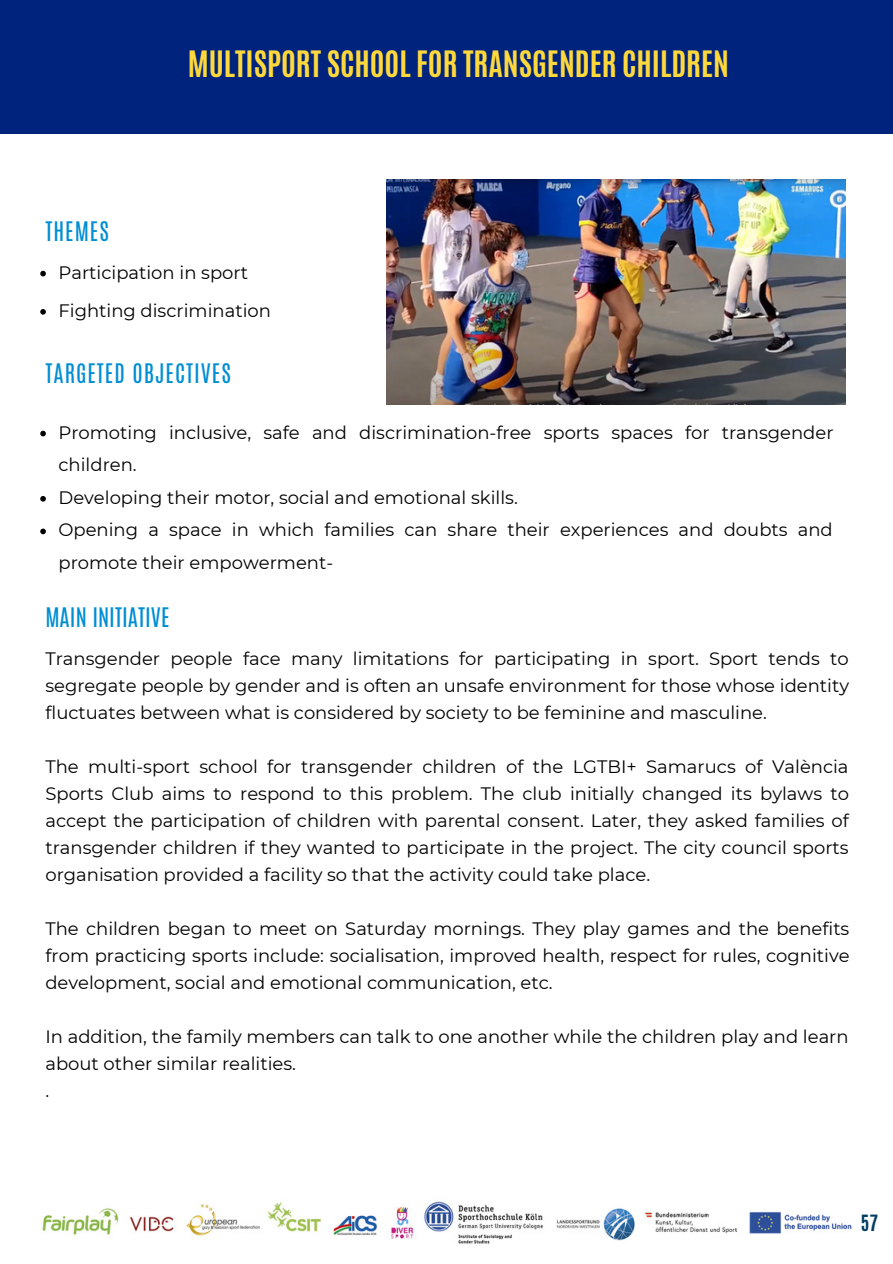
<style>
.page{position:relative;width:893px;height:1264px;background:#fff}
.page>*{position:absolute;margin:0;border:0;box-sizing:border-box;transform-origin:0 0}
.t1{font:700 30.3px "Antonio";color:#ffd93b}
.t2{font:22.5px "Antonio";letter-spacing:.045em;color:#008ed4}
.t3{font:22.5px "Antonio";color:#008ed4}
.t4{font:700 18.75px "Antonio";color:#003d62}
.t5{font:18px/27px "Montserrat";color:#000;text-align:justify}
</style>
<div class="page">
<div style="left:0;top:0;width:892px;height:133px;background:#00247d"></div>
<img style="left:387px;top:179px;width:458px;height:225px">
<svg style="left:40px;top:271px;width:6px;height:5px"></svg>
<svg style="left:40px;top:309px;width:6px;height:6px"></svg>
<svg style="left:40px;top:431px;width:6px;height:5px"></svg>
<svg style="left:40px;top:496px;width:6px;height:5px"></svg>
<svg style="left:40px;top:528px;width:6px;height:6px"></svg>
<img style="left:42px;top:1201px;width:810px;height:43px">
<p class="t1" style="left:188px;top:43px;width:542px">MULTISPORT SCHOOL FOR TRANSGENDER CHILDREN</p>
<p class="t2" style="left:45px;top:215px;width:65px">THEMES</p>
<p class="t5" style="left:58px;top:259px;width:191px">Participation in sport</p>
<p class="t5" style="left:58px;top:297px;width:214px">Fighting discrimination</p>
<p class="t2" style="left:45px;top:357px;width:187px">TARGETED OBJECTIVES</p>
<p class="t5" style="left:58px;top:416px;width:776px;line-height:32.5px">Promoting inclusive, safe and discrimination-free sports spaces for transgender children.</p>
<p class="t5" style="left:58px;top:484px;width:461px">Developing their motor, social and emotional skills.</p>
<p class="t5" style="left:58px;top:513px;width:775px;line-height:32.5px">Opening a space in which families can share their experiences and doubts and promote their empowerment-</p>
<p class="t3" style="left:45px;top:601px;width:125px">MAIN INITIATIVE</p>
<p class="t5" style="left:45px;top:644px;width:805px">Transgender people face many limitations for participating in sport. Sport tends to segregate people by gender and is often an unsafe environment for those whose identity fluctuates between what is considered by society to be feminine and masculine.</p>
<p class="t5" style="left:45px;top:752px;width:805px">The multi-sport school for transgender children of the LGTBI+ Samarucs of València Sports Club aims to respond to this problem. The club initially changed its bylaws to accept the participation of children with parental consent. Later, they asked families of transgender children if they wanted to participate in the project. The city council sports organisation provided a facility so that the activity could take place.</p>
<p class="t5" style="left:45px;top:914px;width:805px">The children began to meet on Saturday mornings. They play games and the benefits from practicing sports include: socialisation, improved health, respect for rules, cognitive development, social and emotional communication, etc.</p>
<p class="t5" style="left:45px;top:1022px;width:804px">In addition, the family members can talk to one another while the children play and learn about other similar realities.</p>
<p class="t5" style="left:45px;top:1076px;width:5px">.</p>
<p class="t4" style="left:860px;top:1208px;width:19px">57</p>
</div>
